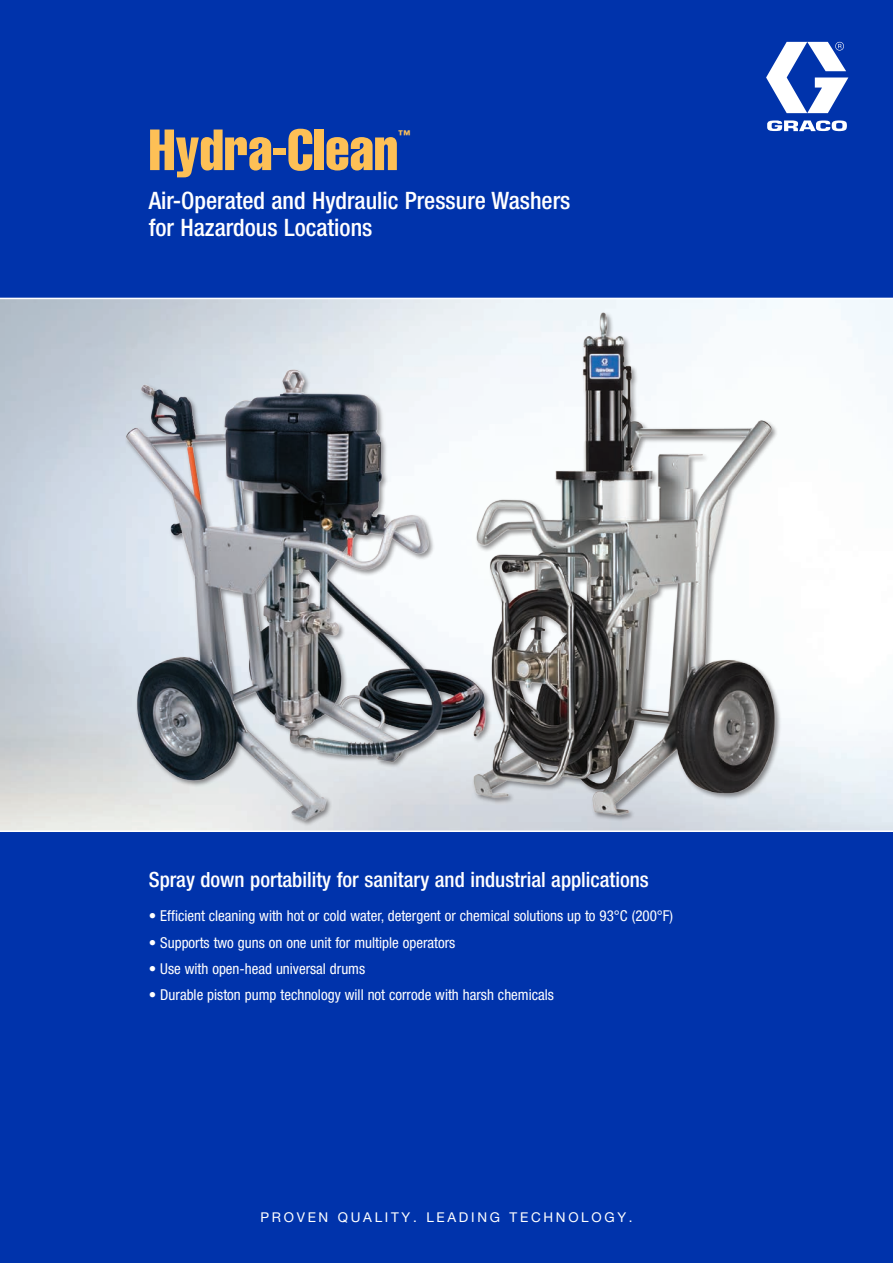
<style>
.page{position:relative;width:893px;height:1263px;background:#0033ab}
.page>*{position:absolute;margin:0;border:0;box-sizing:border-box;transform-origin:0 0}
.t1{font:57px "Helvetica LT Std Comp";color:#fdc056}
.t2{font:500 condensed 24px/27px "Helvetica Neue LT Std";color:#fff}
.t3{font:500 condensed 21px "Helvetica Neue LT Std";color:#fff}
.t4{font:condensed 15px "Helvetica Neue LT Std";color:#fff}
.t5{font:13.5px "Helvetica Neue LT Std";letter-spacing:.2em;color:#fff}
.t6{font:12.3px "Helvetica LT Std Comp";color:#fdc056}
</style>
<div class="page">
<img style="left:0;top:299px;width:893px;height:531px">
<img style="left:108px;top:299px;width:766px;height:526px">
<svg style="left:766px;top:42px;width:82px;height:89px"></svg>
<hr style="left:0;top:298px;width:893px;height:1px;background:#fff">
<hr style="left:0;top:830px;width:893px;height:2px;background:#fff">
<h1 class="t1" style="left:149px;top:114px;width:251px">Hydra-Clean</h1>
<p class="t6" style="left:398px;top:127px;width:14px">™</p>
<h2 class="t2" style="left:149px;top:186px;width:423px">Air-Operated and Hydraulic Pressure Washers for Hazardous Locations</h2>
<h3 class="t3" style="left:149px;top:867px;width:502px">Spray down portability for sanitary and industrial applications</h3>
<p class="t4" style="left:149px;top:907px;width:526px">• Efficient cleaning with hot or cold water, detergent or chemical solutions up to 93°C (200°F)</p>
<p class="t4" style="left:149px;top:934px;width:308px">• Supports two guns on one unit for multiple operators</p>
<p class="t4" style="left:149px;top:960px;width:218px">• Use with open-head universal drums</p>
<p class="t4" style="left:149px;top:986px;width:407px">• Durable piston pump technology will not corrode with harsh chemicals</p>
<p class="t5" style="left:260px;top:1209px;width:374px">PROVEN QUALITY. LEADING TECHNOLOGY.</p>
</div>
